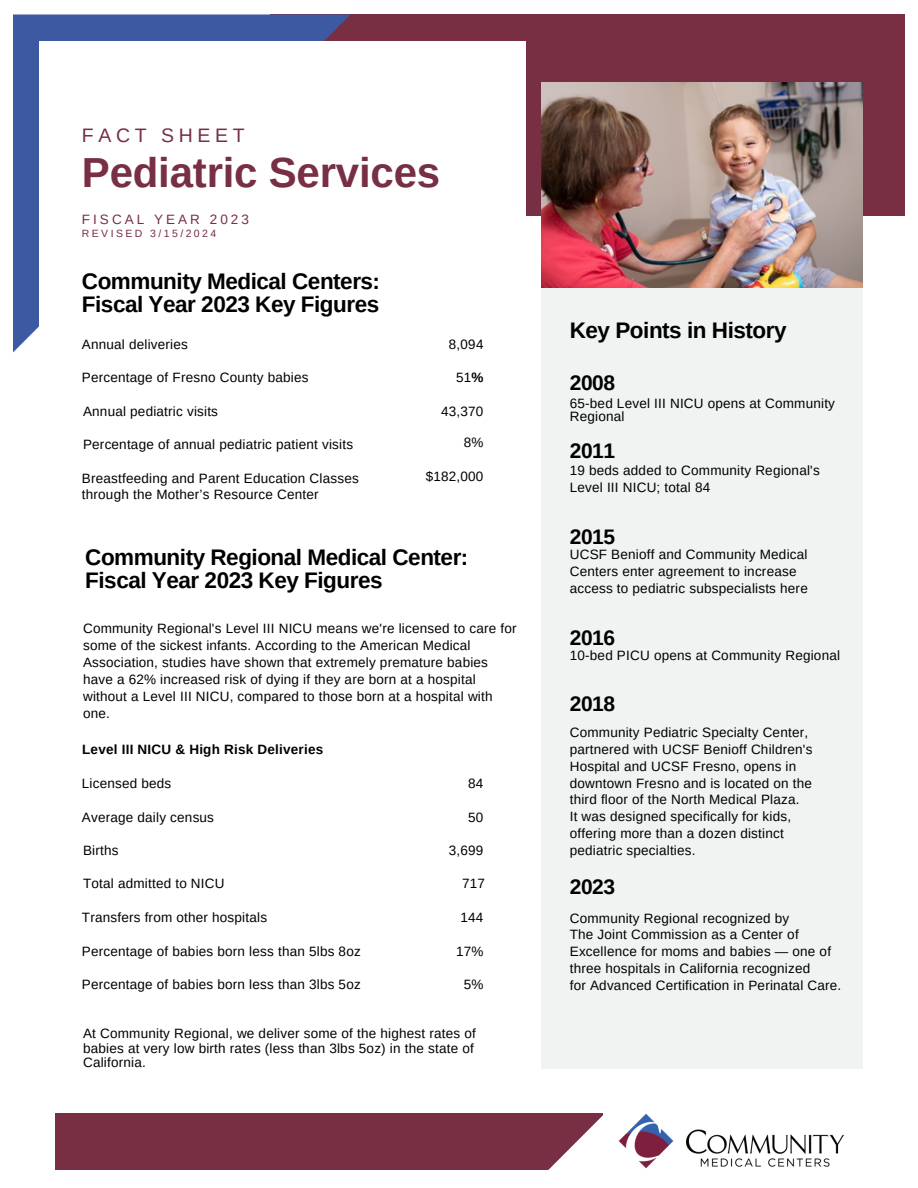
<style>
.page{position:relative;width:918px;height:1188px;background:#fff}
.page>*{position:absolute;margin:0;border:0;box-sizing:border-box;transform-origin:0 0}
.t1{font:700 42px "Arimo";letter-spacing:-.005em;color:#782f44}
.t2{font:700 22.5px/22.5px "Arimo";letter-spacing:-.02em;color:#000}
.t3{font:700 21px "Arimo";letter-spacing:-.02em;color:#000}
.t4{font:19.5px "Arimo";letter-spacing:.24em;color:#782f44}
.t5{font:13.5px/16.8px "Arimo";letter-spacing:.015em;color:#000}
.t6{font:700 13.5px "Arimo";letter-spacing:.015em;color:#000}
.t7{font:13.5px "Arimo";letter-spacing:.225em;color:#782f44}
.t8{font:10.5px "Arimo";letter-spacing:.23em;color:#782f44}
.s1{font-weight:700}
</style>
<div class="page">
<div style="left:270px;top:14px;width:634px;height:202px;background:#782f44"></div>
<img style="left:542px;top:83px;width:321px;height:205px">
<div style="left:542px;top:288px;width:321px;height:780px;background:#f1f2f2"></div>
<img style="left:618px;top:1113px;width:227px;height:56px">
<svg style="left:13px;top:14px;width:337px;height:339px;background:#4a62a4"></svg>
<div style="left:56px;top:1113px;width:547px;height:57px;background:#782f44"></div>
<svg style="left:548px;top:1115px;width:55px;height:55px"></svg>
<div style="left:40px;top:42px;width:486px;height:1042px;background:#fff"></div>
<h4 class="t4" style="left:82px;top:125px;width:164px">FACT SHEET</h4>
<p class="t1" style="left:82px;top:149px;width:360px">Pediatric Services</p>
<h2 class="t7" style="left:82px;top:212px;width:169px">FISCAL YEAR 2023</h2>
<h6 class="t8" style="left:82px;top:227px;width:136px">REVISED 3/15/2024</h6>
<h6 class="t2" style="left:82px;top:270px;width:300px">Community Medical Centers:<br>Fiscal Year 2023 Key Figures</h6>
<h6 class="t5" style="left:82px;top:336px;width:108px">Annual deliveries</h6>
<h6 class="t5" style="left:82px;top:369px;width:228px">Percentage of Fresno County babies</h6>
<h6 class="t5" style="left:83px;top:403px;width:137px">Annual pediatric visits</h6>
<h6 class="t5" style="left:83px;top:436px;width:272px">Percentage of annual pediatric patient visits</h6>
<h6 class="t5" style="left:82px;top:470px;width:278px;line-height:15.8px">Breastfeeding and Parent Education Classes through the Mother’s Resource Center</h6>
<h6 class="t5" style="left:449px;top:336px;width:36px;rotate:-1deg">8,094</h6>
<h6 class="t5" style="left:456px;top:369px;width:29px">51<span class="s1">%</span></h6>
<h6 class="t5" style="left:441px;top:403px;width:44px">43,370</h6>
<h6 class="t5" style="left:464px;top:434px;width:21px">8%</h6>
<h6 class="t5" style="left:426px;top:468px;width:59px">$182,000</h6>
<h6 class="t2" style="left:85px;top:546px;width:385px">Community Regional Medical Center:<br>Fiscal Year 2023 Key Figures</h6>
<h6 class="t5" style="left:83px;top:620px;width:435px">Community Regional's Level III NICU means we're licensed to care for some of the sickest infants. According to the American Medical Association, studies have shown that extremely premature babies have a 62% increased risk of dying if they are born at a hospital without a Level III NICU, compared to those born at a hospital with one.</h6>
<h6 class="t6" style="left:82px;top:742px;width:243px">Level III NICU &amp; High Risk Deliveries</h6>
<p class="t5" style="left:82px;top:775px;width:91px">Licensed beds</p>
<h2 class="t5" style="left:82px;top:808px;width:134px">Average daily census</h2>
<h2 class="t5" style="left:83px;top:842px;width:37px">Births</h2>
<h6 class="t5" style="left:83px;top:875px;width:143px">Total admitted to NICU</h6>
<h2 class="t5" style="left:82px;top:909px;width:187px">Transfers from other hospitals</h2>
<h6 class="t5" style="left:82px;top:943px;width:280px">Percentage of babies born less than 5lbs 8oz</h6>
<h2 class="t5" style="left:468px;top:775px;width:17px">84</h2>
<h6 class="t5" style="left:468px;top:808px;width:17px">50</h6>
<h2 class="t5" style="left:449px;top:842px;width:36px">3,699</h2>
<h6 class="t5" style="left:462px;top:875px;width:24px">717</h6>
<h2 class="t5" style="left:461px;top:909px;width:24px">144</h2>
<h6 class="t5" style="left:456px;top:943px;width:29px">17%</h6>
<h6 class="t5" style="left:82px;top:976px;width:280px">Percentage of babies born less than 3lbs 5oz</h6>
<h2 class="t5" style="left:464px;top:976px;width:21px">5%</h2>
<p class="t5" style="left:83px;top:1026px;width:394px;line-height:14.7px">At Community Regional, we deliver some of the highest rates of babies at very low birth rates (less than 3lbs 5oz) in the state of<br>California.</p>
<h6 class="t2" style="left:570px;top:319px;width:218px">Key Points in History</h6>
<h6 class="t3" style="left:570px;top:371px;width:47px">2008</h6>
<h2 class="t5" style="left:570px;top:396px;width:267px;line-height:13.5px">65-bed Level III NICU opens at Community<br>Regional</h2>
<h6 class="t3" style="left:570px;top:439px;width:47px">2011</h6>
<h6 class="t5" style="left:570px;top:462px;width:252px">19 beds added to Community Regional's<br>Level III NICU; total 84</h6>
<h6 class="t3" style="left:570px;top:525px;width:47px">2015</h6>
<h5 class="t5" style="left:570px;top:546px;width:240px">UCSF Benioff and Community Medical<br>Centers enter agreement to increase access to pediatric subspecialists here</h5>
<h6 class="t3" style="left:570px;top:626px;width:47px">2016</h6>
<h6 class="t5" style="left:570px;top:647px;width:272px">10-bed PICU opens at Community Regional</h6>
<h6 class="t3" style="left:570px;top:692px;width:47px">2018</h6>
<p class="t5" style="left:570px;top:724px;width:244px">Community Pediatric Specialty Center, partnered with UCSF Benioff Children's Hospital and UCSF Fresno, opens in downtown Fresno and is located on the third floor of the North Medical Plaza.<br>It was designed specifically for kids, offering more than a dozen distinct pediatric specialties.</p>
<h3 class="t3" style="left:570px;top:875px;width:47px">2023</h3>
<h6 class="t5" style="left:570px;top:910px;width:263px">Community Regional recognized by<br>The Joint Commission as a Center of Excellence for moms and babies — one of three hospitals in California recognized</h6>
<p class="t5" style="left:570px;top:977px;width:273px">for Advanced Certification in Perinatal Care.</p>
</div>
